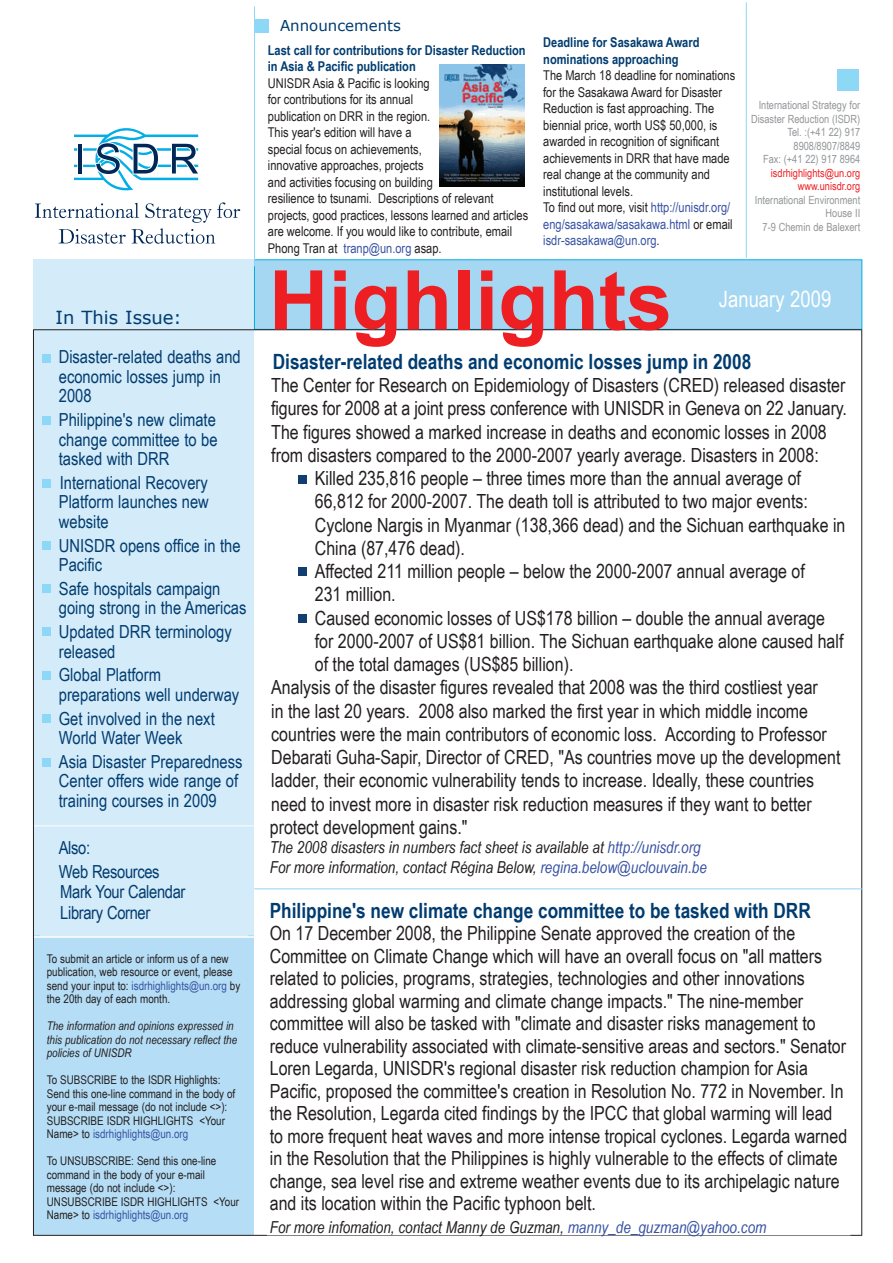
<style>
.page{position:relative;width:893px;height:1263px;background:#fff}
.page>*{position:absolute;margin:0;border:0;box-sizing:border-box;transform-origin:0 0}
.t1{font:700 82.5px "Arial";color:#ee1f23}
.t2{font:22.5px "Arial Narrow";color:#fff}
.t3{font:700 21px "Arial Narrow";color:#013c70}
.t4{font:19.5px/22.5px "Arial Narrow";color:#231f20}
.t5{font:18px/19.5px "Arial Narrow";color:#013c70}
.t6{font:18px/23.7px "Arial Narrow";letter-spacing:-.02em;color:#013c70}
.t7{font:18px "Verdana";color:#013c70}
.t8{font:italic 16.5px/19.5px "Arial Narrow";color:#231f20}
.t9{font:15px "Verdana";color:#013c70}
.t10{font:13.5px/16.5px "Arial Narrow";color:#231f20}
.t11{font:700 13.5px/16.5px "Arial Narrow";color:#013c70}
.t12{font:12px/13.5px "Arial Narrow";color:#231f20}
.t13{font:italic 12px/13.5px "Arial Narrow";color:#231f20}
.t14{font:11.25px/13.5px "Arial Narrow";color:#939598;text-align:right}
.t15{font:11.25px/13.5px "Arial Narrow";color:#ee1f23;text-align:right}
.s1{color:#3853a3}
</style>
<div class="page">
<div style="left:33px;top:259px;width:221px;height:681px;background:#d4ebf9"></div>
<div style="left:33px;top:935px;width:221px;height:300px;background:#b5ddf5"></div>
<div style="left:254px;top:260px;width:608px;height:69px;background:#a5d7f3"></div>
<hr style="left:254px;top:6px;width:1px;height:260px;background:#8dd7f7">
<div style="left:837px;top:69px;width:21px;height:22px;background:#8dd7f7"></div>
<div style="left:41px;top:349px;width:207px;height:587px;background:#d4ebf9"></div>
<div style="left:42px;top:354px;width:9px;height:8px;background:#8dd7f7"></div>
<div style="left:42px;top:417px;width:9px;height:8px;background:#8dd7f7"></div>
<div style="left:42px;top:479px;width:9px;height:9px;background:#8dd7f7"></div>
<div style="left:42px;top:541px;width:9px;height:8px;background:#8dd7f7"></div>
<div style="left:42px;top:627px;width:9px;height:9px;background:#8dd7f7"></div>
<div style="left:42px;top:671px;width:9px;height:8px;background:#8dd7f7"></div>
<hr style="left:33px;top:936px;width:222px;height:2px;background:#fff">
<hr style="left:32px;top:825px;width:221px;height:1px;background:#fff">
<hr style="left:33px;top:329px;width:829px;height:1px;background:#231f20">
<hr style="left:861px;top:330px;width:1px;height:906px;background:#231f20">
<hr style="left:33px;top:330px;width:1px;height:906px;background:#231f20">
<hr style="left:33px;top:1235px;width:829px;height:1px;background:#231f20">
<svg style="left:36px;top:202px;width:204px;height:42px"></svg>
<svg style="left:74px;top:128px;width:124px;height:63px"></svg>
<div style="left:255px;top:19px;width:13px;height:14px;background:#8dd7f7"></div>
<div style="left:298px;top:475px;width:9px;height:8px;background:#133e70"></div>
<div style="left:298px;top:567px;width:9px;height:9px;background:#133e70"></div>
<div style="left:298px;top:614px;width:9px;height:9px;background:#133e70"></div>
<div style="left:42px;top:714px;width:9px;height:9px;background:#8dd7f7"></div>
<div style="left:42px;top:758px;width:9px;height:8px;background:#8dd7f7"></div>
<img style="left:439px;top:65px;width:86px;height:122px">
<hr style="left:254px;top:888px;width:608px;height:1px;background:#97d0f1">
<hr style="left:746px;top:2px;width:1px;height:256px;background:#8dd7f7">
<div style="left:42px;top:585px;width:9px;height:8px;background:#8dd7f7"></div>
<p class="t7" style="left:56px;top:306px;width:128px">In This Issue:</p>
<p class="t5" style="left:59px;top:347px;width:184px">Disaster-related deaths and economic losses jump in<br>2008</p>
<p class="t5" style="left:59px;top:409px;width:160px;text-align:justify">Philippine's new climate change committee to be tasked with DRR</p>
<p class="t5" style="left:59px;top:472px;width:152px;text-align:justify">International Recovery Platform launches new website</p>
<p class="t5" style="left:59px;top:535px;width:183px">UNISDR opens office in the<br>Pacific</p>
<p class="t5" style="left:59px;top:578px;width:189px">Safe hospitals campaign going strong in the Americas</p>
<p class="t5" style="left:59px;top:621px;width:175px">Updated DRR terminology released</p>
<p class="t5" style="left:59px;top:665px;width:182px">Global Platform preparations well underway</p>
<p class="t5" style="left:59px;top:708px;width:157px">Get involved in the next<br>World Water Week</p>
<p class="t5" style="left:59px;top:751px;width:185px">Asia Disaster Preparedness<br>Center offers wide range of training courses in 2009</p>
<p class="t6" style="left:59px;top:835px;width:102px">Also:<br>Web Resources</p>
<p class="t6" style="left:60px;top:880px;width:127px;line-height:21px">Mark Your Calendar<br>Library Corner</p>
<p class="t12" style="left:47px;top:951px;width:195px">To submit an article or inform us of a new publication, web resource or event, please send your input to: <span class="s1">isdrhighlights@un.org</span> by the 20th day of each month.</p>
<p class="t13" style="left:47px;top:1019px;width:192px">The information and opinions expressed in this publication do not necessary reflect the policies of UNISDR</p>
<p class="t12" style="left:47px;top:1073px;width:190px">To SUBSCRIBE to the ISDR Highlights:<br>Send this one-line command in the body of your e-mail message (do not include &lt;&gt;):<br>SUBSCRIBE ISDR HIGHLIGHTS &lt;Your Name&gt; to <span class="s1">isdrhighlights@un.org</span></p>
<p class="t12" style="left:47px;top:1154px;width:194px">To UNSUBSCRIBE: Send this one-line command in the body of your e-mail message (do not include &lt;&gt;):<br>UNSUBSCRIBE ISDR HIGHLIGHTS &lt;Your Name&gt; to <span class="s1">isdrhighlights@un.org</span></p>
<p class="t9" style="left:280px;top:16px;width:122px">Announcements</p>
<p class="t11" style="left:268px;top:41px;width:259px">Last call for contributions for Disaster Reduction in Asia &amp; Pacific publication</p>
<p class="t10" style="left:268px;top:74px;width:262px">UNISDR Asia &amp; Pacific is looking<br>for contributions for its annual<br>publication on DRR in the region.<br>This year's edition will have a<br>special focus on achievements,<br>innovative approaches, projects<br>and activities focusing on building<br>resilience to tsunami. Descriptions of relevant projects, good practices, lessons learned and articles are welcome. If you would like to contribute, email Phong Tran at <span class="s1">tranp@un.org</span> asap.</p>
<p class="t11" style="left:543px;top:33px;width:158px">Deadline for Sasakawa Award nominations approaching</p>
<p class="t10" style="left:543px;top:67px;width:193px">The March 18 deadline for nominations for the Sasakawa Award for Disaster Reduction is fast approaching. The biennial price, worth US$ 50,000, is awarded in recognition of significant achievements in DRR that have made real change at the community and institutional levels.<br>To find out more, visit <span class="s1">http://unisdr.org/ eng/sasakawa/sasakawa.html</span> or email <span class="s1">isdr-sasakawa@un.org</span>.</p>
<p class="t14" style="left:751px;top:98px;width:111px">International Strategy for<br>Disaster Reduction (ISDR)<br>Tel. :(+41 22) 917<br>8908/8907/8849<br>Fax: (+41 22) 917 8964</p>
<p class="t15" style="left:771px;top:165px;width:91px">isdrhighlights@un.org www.unisdr.org</p>
<p class="t14" style="left:755px;top:192px;width:107px">International Environment<br>House II<br>7-9 Chemin de Balexert</p>
<h1 class="t1" style="left:269px;top:246px;width:405px">Highlights</h1>
<p class="t2" style="left:719px;top:283px;width:114px">January 2009</p>
<p class="t3" style="left:273px;top:345px;width:480px">Disaster-related deaths and economic losses jump in 2008</p>
<p class="t4" style="left:271px;top:373px;width:576px">The Center for Research on Epidemiology of Disasters (CRED) released disaster</p>
<p class="t4" style="left:271px;top:396px;width:577px">figures for 2008 at a joint press conference with UNISDR in Geneva on 22 January.</p>
<p class="t4" style="left:271px;top:420px;width:557px">The figures showed a marked increase in deaths and economic losses in 2008</p>
<p class="t4" style="left:271px;top:443px;width:549px">from disasters compared to the 2000-2007 yearly average. Disasters in 2008:</p>
<p class="t4" style="left:315px;top:466px;width:488px">Killed 235,816 people – three times more than the annual average of</p>
<p class="t4" style="left:315px;top:489px;width:495px">66,812 for 2000-2007. The death toll is attributed to two major events:</p>
<p class="t4" style="left:315px;top:513px;width:532px">Cyclone Nargis in Myanmar (138,366 dead) and the Sichuan earthquake in</p>
<p class="t4" style="left:315px;top:536px;width:152px">China (87,476 dead).</p>
<p class="t4" style="left:315px;top:559px;width:492px">Affected 211 million people – below the 2000-2007 annual average of</p>
<p class="t4" style="left:315px;top:582px;width:82px">231 million.</p>
<p class="t4" style="left:315px;top:606px;width:512px">Caused economic losses of US$178 billion – double the annual average</p>
<p class="t4" style="left:315px;top:629px;width:530px">for 2000-2007 of US$81 billion. The Sichuan earthquake alone caused half</p>
<p class="t4" style="left:315px;top:652px;width:260px">of the total damages (US$85 billion).</p>
<p class="t4" style="left:271px;top:675px;width:548px">Analysis of the disaster figures revealed that 2008 was the third costliest year</p>
<p class="t4" style="left:271px;top:699px;width:538px">in the last 20 years. 2008 also marked the first year in which middle income</p>
<p class="t4" style="left:271px;top:722px;width:557px">countries were the main contributors of economic loss. According to Professor</p>
<p class="t4" style="left:271px;top:745px;width:571px">Debarati Guha-Sapir, Director of CRED, "As countries move up the development</p>
<p class="t4" style="left:271px;top:768px;width:544px">ladder, their economic vulnerability tends to increase. Ideally, these countries</p>
<p class="t4" style="left:271px;top:792px;width:542px">need to invest more in disaster risk reduction measures if they want to better</p>
<p class="t4" style="left:270px;top:815px;width:199px">protect development gains."</p>
<p class="t8" style="left:270px;top:837px;width:438px">The 2008 disasters in numbers fact sheet is available at <span class="s1">http://unisdr.org<br></span>For more information, contact Régina Below, <span class="s1">regina.below@uclouvain.be</span></p>
<p class="t3" style="left:270px;top:894px;width:542px">Philippine's new climate change committee to be tasked with DRR</p>
<p class="t4" style="left:270px;top:921px;width:579px">On 17 December 2008, the Philippine Senate approved the creation of the Committee on Climate Change which will have an overall focus on "all matters related to policies, programs, strategies, technologies and other innovations addressing global warming and climate change impacts." The nine-member committee will also be tasked with "climate and disaster risks management to reduce vulnerability associated with climate-sensitive areas and sectors." Senator Loren Legarda, UNISDR's regional disaster risk reduction champion for Asia Pacific, proposed the committee's creation in Resolution No. 772 in November. In the Resolution, Legarda cited findings by the IPCC that global warming will lead to more frequent heat waves and more intense tropical cyclones. Legarda warned in the Resolution that the Philippines is highly vulnerable to the effects of climate change, sea level rise and extreme weather events due to its archipelagic nature and its location within the Pacific typhoon belt.</p>
<p class="t8" style="left:270px;top:1217px;width:498px">For more infomation, contact Manny de Guzman, <span class="s1">manny_de_guzman@yahoo.com</span></p>
</div>
